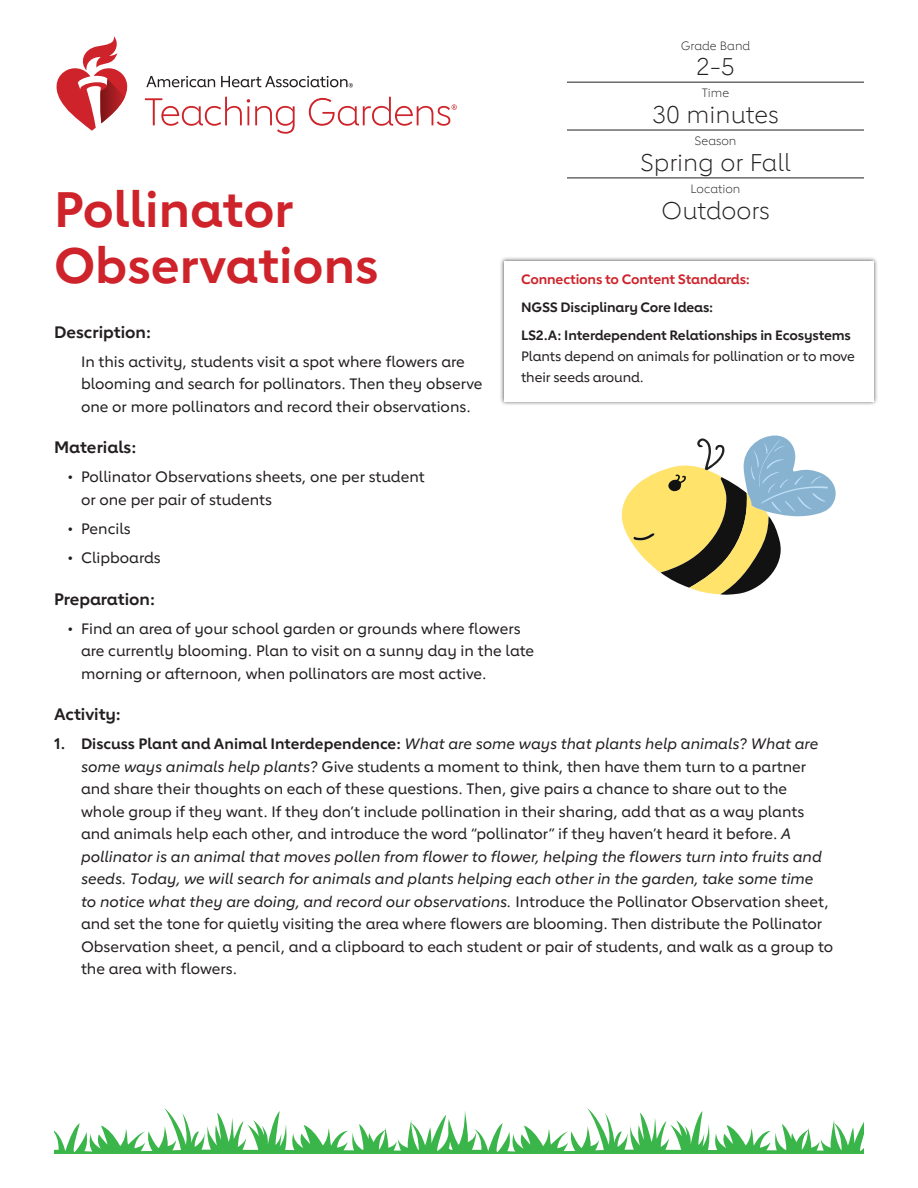
<style>
.page{position:relative;width:918px;height:1188px;background:#fff}
.page>*{position:absolute;margin:0;border:0;box-sizing:border-box;transform-origin:0 0}
._01_head_33_37___1875___H1{font:700 49.5px/55.5px "Lub Dub";color:#ce232a}
._08_legend_sm_type___P{font:300 24px "Lub Dub";color:#231f20}
._03_sub-sub_11_14___125__0625___P{font:700 16.5px "Lub Dub";color:#231f20}
._06_numbers___P{font:500 15px/22.5px "Lub Dub";color:#231f20}
._05_bullets___P{font:500 15px/22.5px "Lub Dub";color:#231f20}
._04_body_10_15___P{font:500 15px/22.5px "Lub Dub";color:#231f20}
._13_Connections_med_9_14___P{font:500 13.5px/21px "Lub Dub";letter-spacing:-.01em;color:#231f20}
._12b_Connections_bold_9_14_no___after___P{font:700 13.5px "Lub Dub";letter-spacing:-.01em;color:#231f20}
._11_Connections_head_9_14___P{font:700 13.5px "Lub Dub";letter-spacing:-.01em;color:#ce232a}
._12_Connections_bold_9_14___P{font:700 13.5px "Lub Dub";letter-spacing:-.01em;color:#231f20}
._08_legend_sm_type___P-2{font:300 12px "Lub Dub";color:#231f20}
.s1{font-weight:700}
.s2{font-style:italic}
</style>
<div class="page">
<hr style="left:567px;top:82px;width:297px;height:1px;background:#231f20">
<hr style="left:567px;top:130px;width:297px;height:1px;background:#231f20">
<hr style="left:567px;top:178px;width:297px;height:1px;background:#231f20">
<div style="left:500px;top:257px;width:379px;height:149px;background:#231f20;opacity:.75"></div>
<div style="left:504px;top:261px;width:370px;height:141px;background:#fff"></div>
<svg style="left:621px;top:435px;width:215px;height:160px"></svg>
<svg style="left:56px;top:36px;width:72px;height:95px"></svg>
<svg style="left:146px;top:76px;width:69px;height:11px"></svg>
<svg style="left:221px;top:76px;width:132px;height:11px"></svg>
<svg style="left:145px;top:97px;width:150px;height:37px"></svg>
<svg style="left:309px;top:97px;width:148px;height:29px"></svg>
<svg style="left:54px;top:1108px;width:810px;height:46px"></svg>
<p class="_08_legend_sm_type___P-2" style="left:681px;top:38px;width:71px">Grade Band</p>
<p class="_08_legend_sm_type___P" style="left:696px;top:53px;width:40px">2-5</p>
<p class="_08_legend_sm_type___P-2" style="left:702px;top:86px;width:29px">Time</p>
<p class="_08_legend_sm_type___P" style="left:652px;top:100px;width:128px">30 minutes</p>
<p class="_08_legend_sm_type___P-2" style="left:695px;top:134px;width:43px">Season</p>
<p class="_08_legend_sm_type___P" style="left:640px;top:148px;width:152px">Spring or Fall</p>
<p class="_08_legend_sm_type___P-2" style="left:690px;top:182px;width:52px">Location</p>
<p class="_08_legend_sm_type___P" style="left:661px;top:196px;width:110px">Outdoors</p>
<h1 class="_01_head_33_37___1875___H1" style="left:54px;top:181px;width:326px">Pollinator<br>Observations</h1>
<p class="_11_Connections_head_9_14___P" style="left:521px;top:272px;width:230px">Connections to Content Standards:</p>
<p class="_12_Connections_bold_9_14___P" style="left:521px;top:299px;width:194px">NGSS Disciplinary Core Ideas:</p>
<p class="_12b_Connections_bold_9_14_no___after___P" style="left:521px;top:327px;width:331px">LS2.A: Interdependent Relationships in Ecosystems</p>
<p class="_13_Connections_med_9_14___P" style="left:521px;top:346px;width:335px">Plants depend on animals for pollination or to move their seeds around.</p>
<p class="_03_sub-sub_11_14___125__0625___P" style="left:54px;top:322px;width:99px">Description:</p>
<p class="_04_body_10_15___P" style="left:81px;top:350px;width:403px">In this activity, students visit a spot where flowers are blooming and search for pollinators. Then they observe one or more pollinators and record their observations.</p>
<p class="_03_sub-sub_11_14___125__0625___P" style="left:54px;top:437px;width:84px">Materials:</p>
<p class="_05_bullets___P" style="left:81px;top:466px;width:345px;text-indent:-14px">• Pollinator Observations sheets, one per student or one per pair of students</p>
<p class="_05_bullets___P" style="left:68px;top:517px;width:65px">• Pencils</p>
<p class="_05_bullets___P" style="left:68px;top:547px;width:95px">• Clipboards</p>
<p class="_03_sub-sub_11_14___125__0625___P" style="left:54px;top:589px;width:103px">Preparation:</p>
<p class="_05_bullets___P" style="left:81px;top:617px;width:455px;text-indent:-14px">• Find an area of your school garden or grounds where flowers are currently blooming. Plan to visit on a sunny day in the late morning or afternoon, when pollinators are most active.</p>
<p class="_03_sub-sub_11_14___125__0625___P" style="left:54px;top:704px;width:68px">Activity:</p>
<p class="_06_numbers___P" style="left:81px;top:733px;width:754px;text-indent:-27px"><span class="s1">1. Discuss Plant and Animal Interdependence:</span> <span class="s2">What are some ways that plants help animals? What are some ways animals help plants?</span> Give students a moment to think, then have them turn to a partner and share their thoughts on each of these questions. Then, give pairs a chance to share out to the whole group if they want. If they don’t include pollination in their sharing, add that as a way plants and animals help each other, and introduce the word “pollinator” if they haven’t heard it before. <span class="s2">A pollinator is an animal that moves pollen from flower to flower, helping the flowers turn into fruits and seeds. Today, we will search for animals and plants helping each other in the garden, take some time<br>to notice what they are doing, and record our observations.</span> Introduce the Pollinator Observation sheet, and set the tone for quietly visiting the area where flowers are blooming. Then distribute the Pollinator Observation sheet, a pencil, and a clipboard to each student or pair of students, and walk as a group to the area with flowers.</p>
</div>
